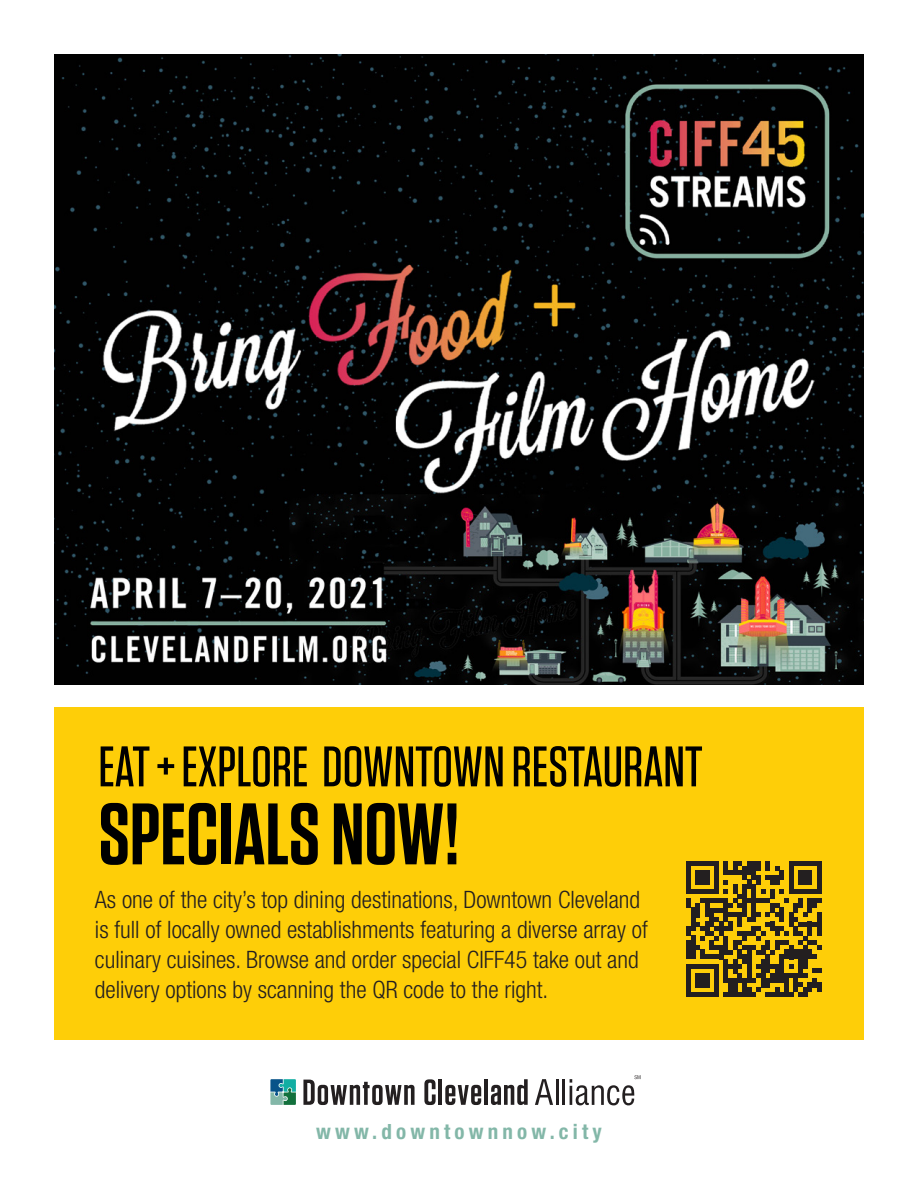
<style>
.page{position:relative;width:918px;height:1188px;background:#fff}
.page>*{position:absolute;margin:0;border:0;box-sizing:border-box;transform-origin:0 0}
.t1{font:600 87px "Tungsten";color:#000}
.t2{font:500 57px "Tungsten";color:#000}
.t3{font:300 condensed 24px/30px "Helvetica Neue LT Std";color:#231f20}
.t4{font:700 condensed 21px "Helvetica Neue LT Std";letter-spacing:.2em;color:#83b7a8}
</style>
<div class="page">
<img style="left:54px;top:54px;width:810px;height:631px">
<div style="left:54px;top:707px;width:810px;height:332px;background:#fece08"></div>
<svg style="left:303px;top:1080px;width:112px;height:25px"></svg>
<svg style="left:424px;top:1079px;width:12px;height:26px"></svg>
<hr style="left:439px;top:1079px;width:3px;height:26px;background:#231f20">
<svg style="left:445px;top:1085px;width:36px;height:20px"></svg>
<hr style="left:484px;top:1079px;width:4px;height:26px;background:#231f20">
<svg style="left:491px;top:1079px;width:37px;height:26px"></svg>
<svg style="left:270px;top:1079px;width:26px;height:26px"></svg>
<svg style="left:535px;top:1079px;width:18px;height:26px"></svg>
<hr style="left:556px;top:1079px;width:2px;height:26px;background:#231f20">
<hr style="left:563px;top:1079px;width:2px;height:26px;background:#231f20">
<svg style="left:570px;top:1075px;width:71px;height:30px"></svg>
<div style="left:686px;top:861px;width:5px;height:9px;background:#231f20"></div>
<div style="left:686px;top:870px;width:5px;height:10px;background:#231f20"></div>
<div style="left:686px;top:880px;width:5px;height:14px;background:#231f20"></div>
<div style="left:686px;top:898px;width:5px;height:10px;background:#231f20"></div>
<div style="left:686px;top:926px;width:5px;height:10px;background:#231f20"></div>
<div style="left:686px;top:940px;width:5px;height:19px;background:#231f20"></div>
<div style="left:686px;top:964px;width:5px;height:33px;background:#231f20"></div>
<svg style="left:691px;top:861px;width:131px;height:136px"></svg>
<div style="left:817px;top:983px;width:5px;height:9px;background:#231f20"></div>
<p class="t2" style="left:98px;top:737px;width:606px">EAT + EXPLORE DOWNTOWN RESTAURANT</p>
<p class="t1" style="left:98px;top:788px;width:362px">SPECIALS NOW!</p>
<p class="t3" style="left:95px;top:884px;width:554px">As one of the city’s top dining destinations, Downtown Cleveland is full of locally owned establishments featuring a diverse array of culinary cuisines. Browse and order special CIFF45 take out and delivery options by scanning the QR code to the right.</p>
<p class="t4" style="left:316px;top:1119px;width:287px">www.downtownnow.city</p>
</div>
